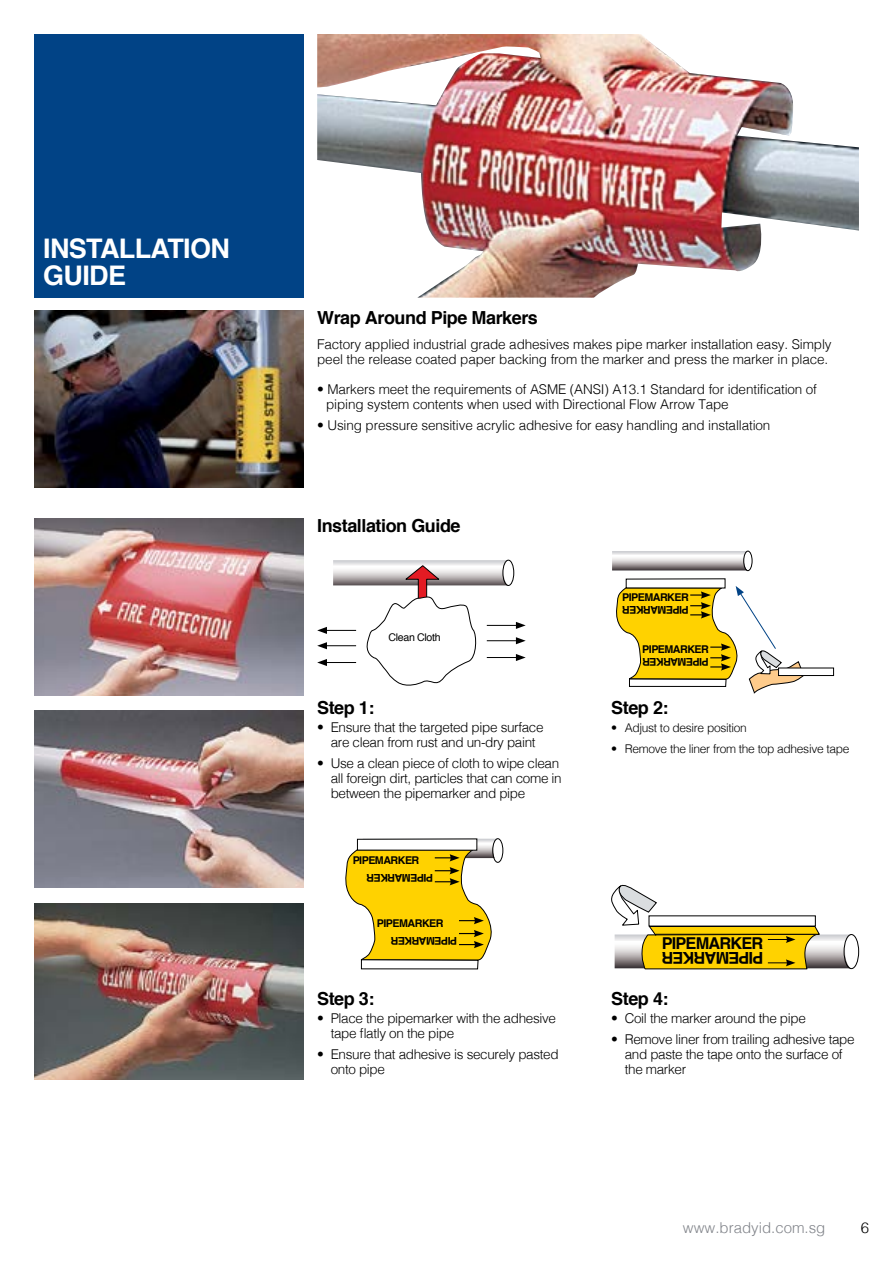
<style>
.page{position:relative;width:893px;height:1263px;background:#fff}
.page>*{position:absolute;margin:0;border:0;box-sizing:border-box;transform-origin:0 0}
.t1{font:700 27px/27px "Helvetica";letter-spacing:-.025em;color:#fff}
.t2{font:700 18px "Helvetica";letter-spacing:-.025em;color:#000}
.t3{font:700 16.35px "Helvetica";letter-spacing:-.05em;color:#000}
.t4{font:300 15px "Helvetica";color:#81848a}
.t5{font:300 15px "Helvetica";color:#000}
.t6{font:300 13.5px/15px "Helvetica";letter-spacing:-.01em;color:#000}
.t7{font:300 12px "Helvetica";letter-spacing:-.025em;color:#000}
.t8{font:700 10.65px "Helvetica";letter-spacing:-.05em;color:#000}
.t9{font:10.65px "Helvetica";letter-spacing:-.03em;color:#000}
</style>
<div class="page">
<div style="left:34px;top:34px;width:270px;height:264px;background:#014386"></div>
<img style="left:317px;top:34px;width:542px;height:264px">
<svg style="left:612px;top:551px;width:135px;height:19px"></svg>
<div style="left:743px;top:551px;width:9px;height:20px;border:1px solid #000;border-radius:50%"></div>
<div style="left:778px;top:667px;width:56px;height:9px;border:1px solid #000"></div>
<svg style="left:616px;top:586px;width:188px;height:108px"></svg>
<div style="left:493px;top:838px;width:10px;height:24px;border:1px solid #000;border-radius:50%"></div>
<svg style="left:345px;top:839px;width:153px;height:131px"></svg>
<div style="left:844px;top:934px;width:15px;height:35px;border:1px solid #000;border-radius:50%"></div>
<svg style="left:611px;top:884px;width:241px;height:86px"></svg>
<div style="left:503px;top:560px;width:11px;height:26px;border:1px solid #000;border-radius:50%"></div>
<svg style="left:333px;top:560px;width:176px;height:126px"></svg>
<hr style="left:487px;top:625px;width:31px;height:1px;background:#000">
<svg style="left:516px;top:622px;width:10px;height:7px"></svg>
<hr style="left:325px;top:630px;width:31px;height:1px;background:#000">
<svg style="left:317px;top:627px;width:10px;height:7px"></svg>
<hr style="left:487px;top:640px;width:31px;height:1px;background:#000">
<svg style="left:516px;top:637px;width:10px;height:7px"></svg>
<hr style="left:325px;top:645px;width:31px;height:1px;background:#000">
<svg style="left:317px;top:642px;width:10px;height:7px"></svg>
<hr style="left:487px;top:657px;width:31px;height:1px;background:#000">
<svg style="left:516px;top:654px;width:10px;height:7px"></svg>
<hr style="left:325px;top:662px;width:31px;height:1px;background:#000">
<svg style="left:317px;top:659px;width:10px;height:7px"></svg>
<img style="left:34px;top:311px;width:270px;height:176px">
<img style="left:34px;top:518px;width:270px;height:177px">
<img style="left:34px;top:711px;width:270px;height:176px">
<img style="left:34px;top:903px;width:270px;height:176px">
<h1 class="t1" style="left:43px;top:235px;width:188px">INSTALLATION<br>GUIDE</h1>
<h2 class="t2" style="left:317px;top:304px;width:222px">Wrap Around Pipe Markers</h2>
<p class="t6" style="left:317px;top:336px;width:516px">Factory applied industrial grade adhesives makes pipe marker installation easy. Simply peel the release coated paper backing from the marker and press the marker in place.</p>
<p class="t6" style="left:326px;top:381px;width:492px;text-indent:-9px">• Markers meet the requirements of ASME (ANSI) A13.1 Standard for identification of piping system contents when used with Directional Flow Arrow Tape</p>
<p class="t6" style="left:317px;top:417px;width:455px">• Using pressure sensitive acrylic adhesive for easy handling and installation</p>
<h2 class="t2" style="left:317px;top:511px;width:145px">Installation Guide</h2>
<p class="t9" style="left:389px;top:629px;width:54px">Clean Cloth</p>
<h2 class="t2" style="left:317px;top:693px;width:59px">Step 1:</h2>
<p class="t6" style="left:317px;top:719px;width:228px;text-align:center">• Ensure that the targeted pipe surface are clean from rust and un-dry paint</p>
<p class="t6" style="left:331px;top:755px;width:232px;text-indent:-14px">• Use a clean piece of cloth to wipe clean all foreign dirt, particles that can come in between the pipemarker and pipe</p>
<p class="t8" style="left:353px;top:852px;width:68px">PIPEMARKER</p>
<p class="t8" style="left:433px;top:886px;width:68px;rotate:-180deg">PIPEMARKER</p>
<p class="t8" style="left:377px;top:915px;width:68px">PIPEMARKER</p>
<p class="t8" style="left:622px;top:589px;width:68px">PIPEMARKER</p>
<p class="t8" style="left:689px;top:619px;width:68px;rotate:-180deg">PIPEMARKER</p>
<p class="t8" style="left:642px;top:641px;width:68px">PIPEMARKER</p>
<p class="t8" style="left:709px;top:671px;width:68px;rotate:-180deg">PIPEMARKER</p>
<h2 class="t2" style="left:611px;top:693px;width:59px">Step 2:</h2>
<p class="t7" style="left:611px;top:717px;width:137px">• Adjust to desire position</p>
<p class="t7" style="left:611px;top:738px;width:240px">• Remove the liner from the top adhesive tape</p>
<p class="t8" style="left:457px;top:949px;width:68px;rotate:-180deg">PIPEMARKER</p>
<p class="t3" style="left:662px;top:930px;width:103px">PIPEMARKER</p>
<p class="t3" style="left:763px;top:971px;width:103px;rotate:-180deg">PIPEMARKER</p>
<h2 class="t2" style="left:317px;top:984px;width:59px">Step 3:</h2>
<p class="t6" style="left:331px;top:1009px;width:227px;text-indent:-14px">• Place the pipemarker with the adhesive tape flatly on the pipe</p>
<p class="t6" style="left:331px;top:1045px;width:230px;text-indent:-14px">• Ensure that adhesive is securely pasted onto pipe</p>
<h2 class="t2" style="left:611px;top:984px;width:59px">Step 4:</h2>
<p class="t6" style="left:611px;top:1009px;width:196px">• Coil the marker around the pipe</p>
<p class="t6" style="left:625px;top:1030px;width:231px;text-indent:-14px">• Remove liner from trailing adhesive tape and paste the tape onto the surface of the marker</p>
<p class="t4" style="left:683px;top:1215px;width:144px">www.bradyid.com.sg</p>
<p class="t5" style="left:861px;top:1215px;width:10px">6</p>
</div>
